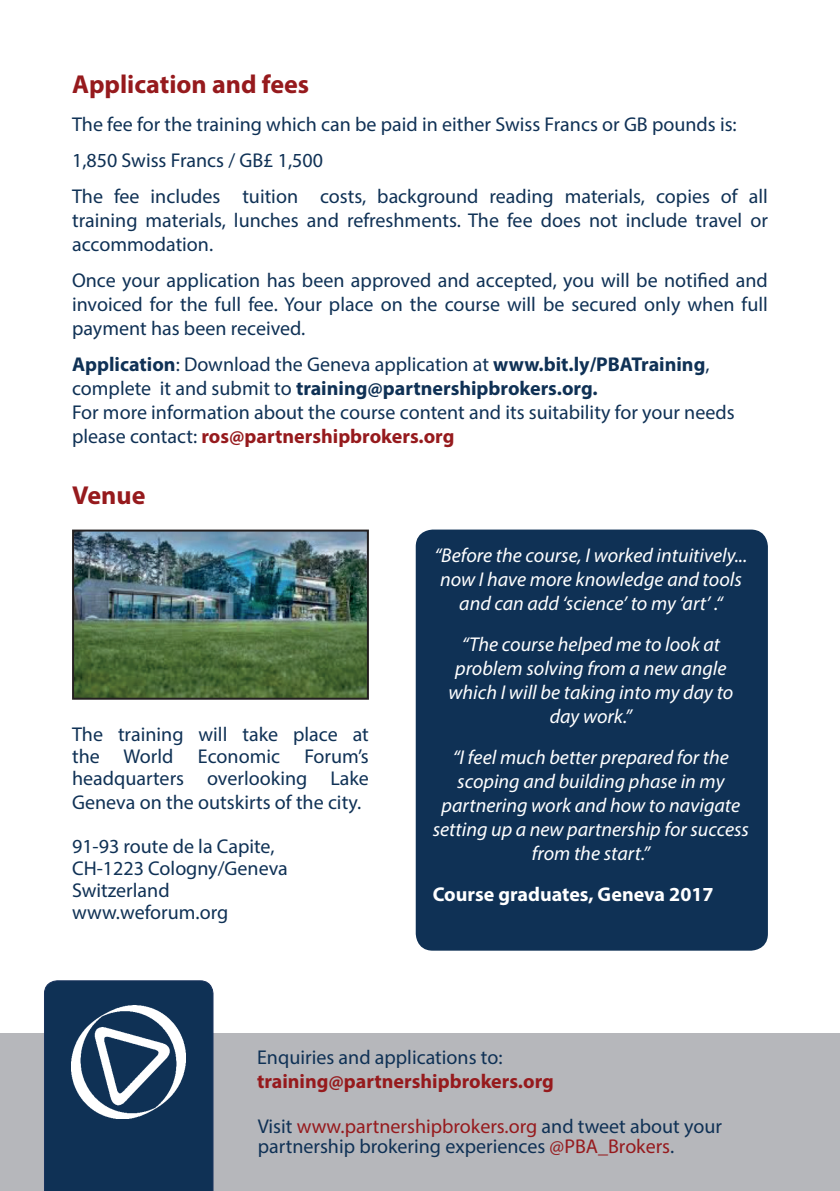
<style>
.page{position:relative;width:840px;height:1191px;background:#fff}
.page>*{position:absolute;margin:0;border:0;box-sizing:border-box;transform-origin:0 0}
.t1{font:700 26px "Myriad Pro";color:#961a1d}
.t2{font:20px/24px "Myriad Pro";color:#0f3155}
.t3{font:italic 20px/24px "Myriad Pro";color:#fff;text-align:center}
.t4{font:700 20px "Myriad Pro";color:#961a1d}
.t5{font:700 20px "Myriad Pro";color:#fff}
.s1{font-weight:700}
.s2{font-weight:700;color:#961a1d}
.s3{color:#961a1d}
</style>
<div class="page">
<div style="left:0;top:1033px;width:839px;height:158px;background:#b6b7bb"></div>
<div style="left:44px;top:980px;width:169px;height:211px;background:#0f3155"></div>
<img style="left:71px;top:1005px;width:114px;height:114px">
<div style="left:415px;top:529px;width:352px;height:421px;background:#0f3155;border-radius:17px"></div>
<img style="left:75px;top:532px;width:291px;height:164px">
<div style="left:72px;top:529px;width:297px;height:170px;border:2px solid #231f20"></div>
<h1 class="t1" style="left:72px;top:67px;width:238px">Application and fees</h1>
<p class="t2" style="left:72px;top:106px;width:697px;line-height:36px">The fee for the training which can be paid in either Swiss Francs or GB pounds is:<br>1,850 Swiss Francs / GB£ 1,500<br>The fee includes tuition costs, background reading materials, copies of all</p>
<p class="t2" style="left:72px;top:208px;width:697px">training materials, lunches and refreshments. The fee does not include travel or accommodation.</p>
<p class="t2" style="left:72px;top:268px;width:697px;text-align:justify">Once your application has been approved and accepted, you will be notified and invoiced for the full fee. Your place on the course will be secured only when full payment has been received.</p>
<p class="t2" style="left:72px;top:352px;width:663px"><span class="s1">Application</span>: Download the Geneva application at <span class="s1">www.bit.ly/PBATraining</span>, complete it and submit to <span class="s1">training@partnershipbrokers.org.<br></span>For more information about the course content and its suitability for your needs please contact: <span class="s2">ros@partnershipbrokers.org</span></p>
<h1 class="t1" style="left:72px;top:478px;width:75px">Venue</h1>
<p class="t2" style="left:72px;top:723px;width:298px;line-height:22px;text-align:justify">The training will take place at the World Economic Forum’s headquarters overlooking Lake</p>
<p class="t2" style="left:72px;top:790px;width:290px">Geneva on the outskirts of the city.</p>
<p class="t2" style="left:72px;top:835px;width:217px;line-height:22px">91-93 route de la Capite,<br>CH-1223 Cologny/Geneva<br>Switzerland www.weforum.org</p>
<p class="t3" style="left:434px;top:542px;width:314px">“Before the course, I worked intuitively... now I have more knowledge and tools and can add ‘science’ to my ‘art’ .“</p>
<p class="t3" style="left:448px;top:631px;width:286px">“The course helped me to look at problem solving from a new angle which I will be taking into my day to day work.”</p>
<p class="t3" style="left:432px;top:744px;width:317px">“I feel much better prepared for the scoping and building phase in my partnering work and how to navigate setting up a new partnership for success from the start.”</p>
<p class="t5" style="left:432px;top:881px;width:282px">Course graduates, Geneva 2017</p>
<p class="t2" style="left:257px;top:1045px;width:247px">Enquiries and applications to:</p>
<p class="t4" style="left:257px;top:1068px;width:298px">training@partnershipbrokers.org</p>
<p class="t2" style="left:257px;top:1115px;width:465px;line-height:20px">Visit <span class="s3">www.partnershipbrokers.org</span> and tweet about your partnership brokering experiences <span class="s3">@PBA_Brokers</span>.</p>
</div>
